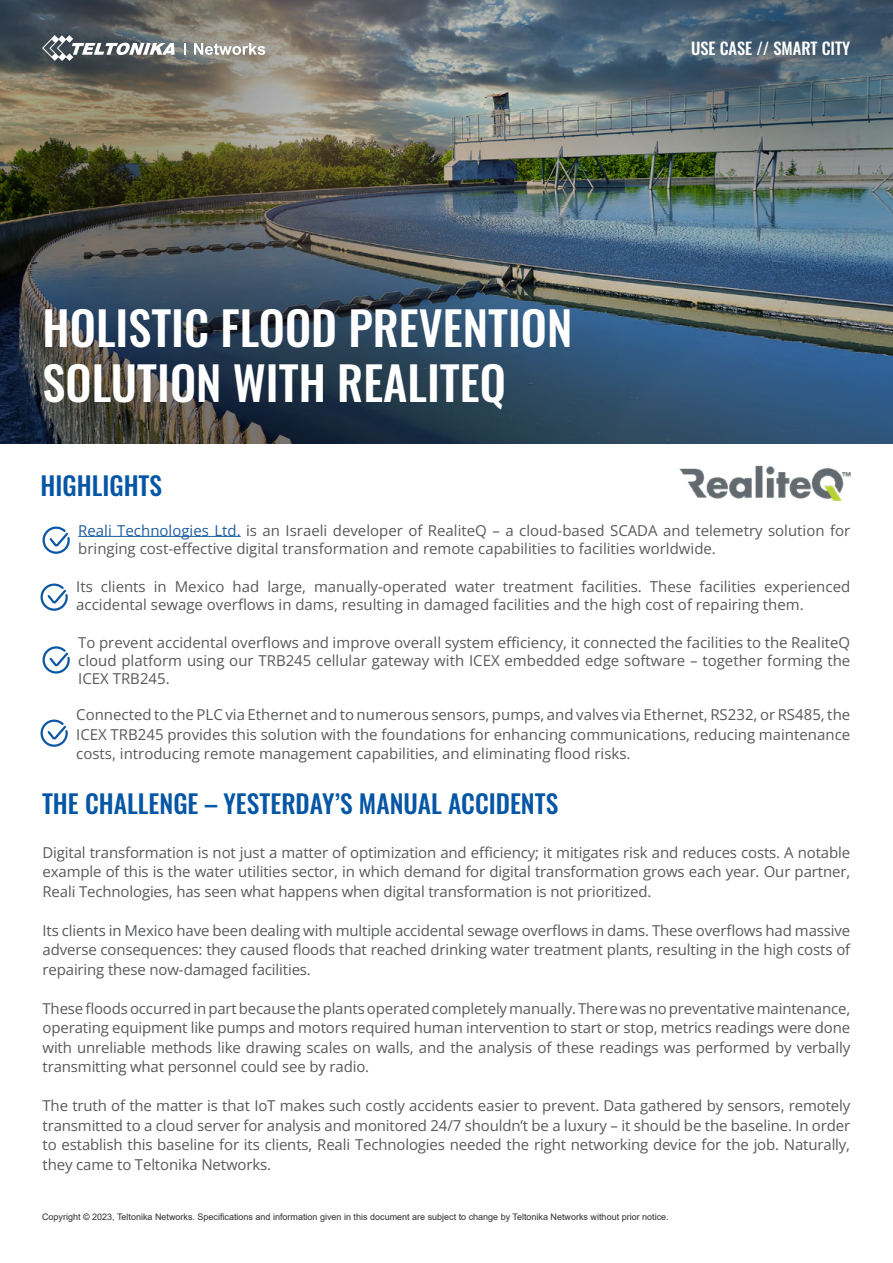
<style>
.page{position:relative;width:893px;height:1263px;background:#fff}
.page>*{position:absolute;margin:0;border:0;box-sizing:border-box;transform-origin:0 0}
.t1{font:500 46.5px/55.5px "Oswald";color:#fff}
.t2{font:500 25.5px "Oswald";color:#0556a5}
.t3{font:500 16.5px "Oswald";color:#fff}
.t4{font:15px/19.5px "Open Sans";color:#58595b;text-align:justify}
.t5{font:9px "Arial";color:#2e2e2f}
.s1{color:#215e9e}
</style>
<div class="page">
<img style="left:0;top:0;width:893px;height:443px">
<hr style="left:78px;top:536px;width:163px;height:1px;background:#215e9e">
<svg style="left:42px;top:35px;width:133px;height:26px"></svg>
<svg style="left:184px;top:43px;width:2px;height:12px"></svg>
<svg style="left:194px;top:43px;width:71px;height:12px"></svg>
<svg style="left:42px;top:526px;width:28px;height:28px"></svg>
<svg style="left:40px;top:583px;width:28px;height:28px"></svg>
<svg style="left:40px;top:719px;width:28px;height:28px"></svg>
<svg style="left:42px;top:646px;width:28px;height:28px"></svg>
<img style="left:679px;top:465px;width:172px;height:36px">
<h1 class="t1" style="left:43px;top:303px;width:531px">HOLISTIC FLOOD PREVENTION<br>SOLUTION WITH REALITEQ</h1>
<h2 class="t2" style="left:41px;top:472px;width:123px">HIGHLIGHTS</h2>
<p class="t3" style="left:691px;top:40px;width:161px">USE CASE // SMART CITY</p>
<p class="t4" style="left:78px;top:521px;width:774px;line-height:18px"><span class="s1">Reali Technologies Ltd.</span> is an Israeli developer of RealiteQ – a cloud-based SCADA and telemetry solution for bringing cost-effective digital transformation and remote capabilities to facilities worldwide.</p>
<p class="t4" style="left:76px;top:577px;width:776px;line-height:18px">Its clients in Mexico had large, manually-operated water treatment facilities. These facilities experienced accidental sewage overflows in dams, resulting in damaged facilities and the high cost of repairing them.</p>
<p class="t4" style="left:78px;top:633px;width:773px;line-height:18px">To prevent accidental overflows and improve overall system efficiency, it connected the facilities to the RealiteQ cloud platform using our TRB245 cellular gateway with ICEX embedded edge software – together forming the ICEX TRB245.</p>
<p class="t4" style="left:76px;top:705px;width:775px">Connected to the PLC via Ethernet and to numerous sensors, pumps, and valves via Ethernet, RS232, or RS485, the ICEX TRB245 provides this solution with the foundations for enhancing communications, reducing maintenance costs, introducing remote management capabilities, and eliminating flood risks.</p>
<h2 class="t2" style="left:42px;top:790px;width:518px">THE CHALLENGE – YESTERDAY’S MANUAL ACCIDENTS</h2>
<p class="t4" style="left:43px;top:842px;width:809px">Digital transformation is not just a matter of optimization and efficiency; it mitigates risk and reduces costs. A notable example of this is the water utilities sector, in which demand for digital transformation grows each year. Our partner, Reali Technologies, has seen what happens when digital transformation is not prioritized.</p>
<p class="t4" style="left:43px;top:920px;width:809px">Its clients in Mexico have been dealing with multiple accidental sewage overflows in dams. These overflows had massive adverse consequences: they caused floods that reached drinking water treatment plants, resulting in the high costs of repairing these now-damaged facilities.</p>
<p class="t4" style="left:43px;top:998px;width:809px">These floods occurred in part because the plants operated completely manually. There was no preventative maintenance, operating equipment like pumps and motors required human intervention to start or stop, metrics readings were done with unreliable methods like drawing scales on walls, and the analysis of these readings was performed by verbally transmitting what personnel could see by radio.</p>
<p class="t4" style="left:43px;top:1096px;width:809px">The truth of the matter is that IoT makes such costly accidents easier to prevent. Data gathered by sensors, remotely transmitted to a cloud server for analysis and monitored 24/7 shouldn’t be a luxury – it should be the baseline. In order to establish this baseline for its clients, Reali Technologies needed the right networking device for the job. Naturally, they came to Teltonika Networks.</p>
<p class="t5" style="left:42px;top:1211px;width:628px">Copyright © 2023, Teltonika Networks. Specifications and information given in this document are subject to change by Teltonika Networks without prior notice.</p>
</div>
